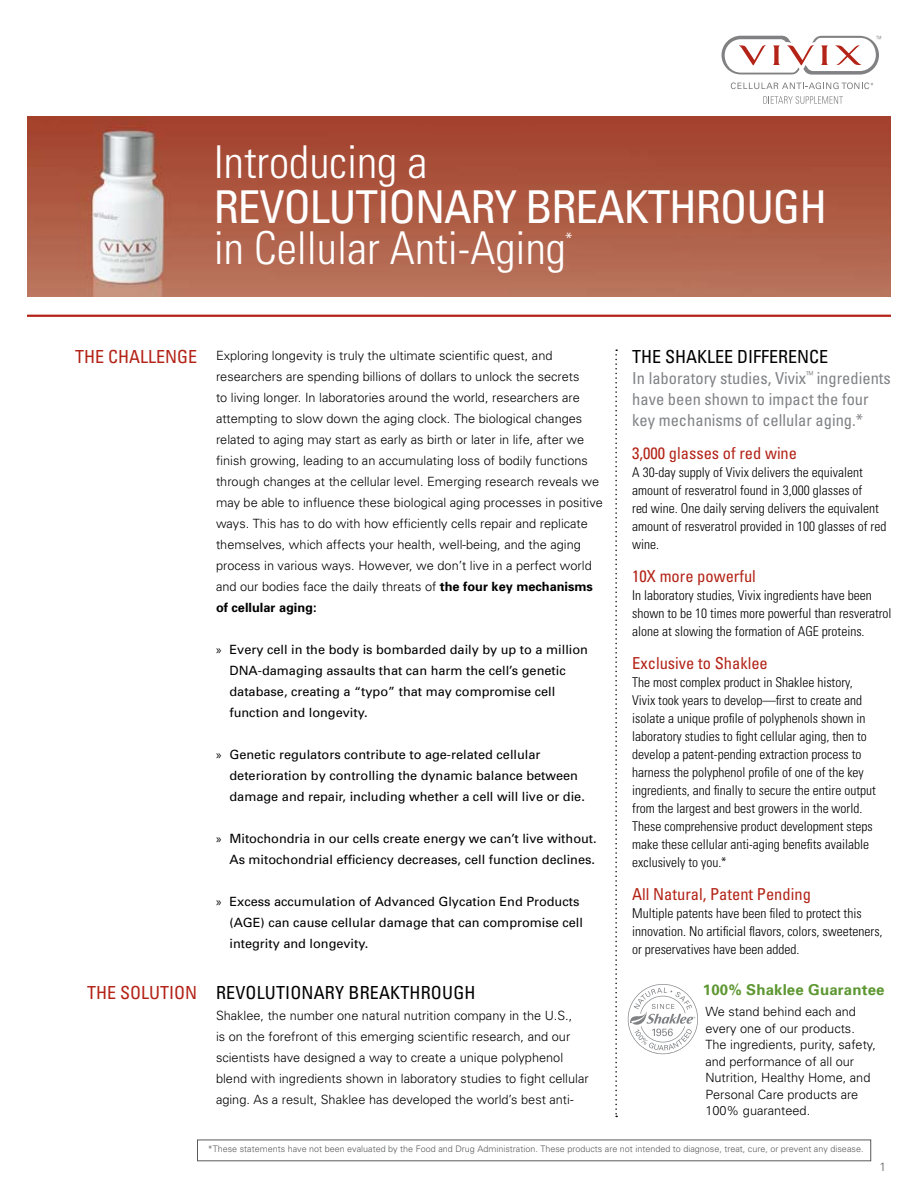
<style>
.page{position:relative;width:918px;height:1188px;background:#fff}
.page>*{position:absolute;margin:0;border:0;box-sizing:border-box;transform-origin:0 0}
.t1{font:300 condensed 45.3px "Univers";color:#fff}
.t2{font:condensed 45.3px "Univers";letter-spacing:-.025em;color:#fff}
.t3{font:300 condensed 18.3px "Univers";color:#fff}
.t4{font:condensed 18px "Univers";color:#000}
.t5{font:condensed 18px "Univers";color:#b32317}
.t6{font:condensed 16.5px/21px "Univers";color:#808285}
.t7{font:condensed 16.5px "Univers";color:#b32317}
.t8{font:700 15px "Univers";letter-spacing:.01em;color:#5d9732}
.t9{font:300 condensed 13.5px/18px "Univers";color:#000}
.t10{font:300 12.75px/21px "Univers";color:#000}
.t11{font:12.75px/21px "Univers";color:#000}
.t12{font:300 12px "Univers";color:#58595b}
.t13{font:300 9px "Univers";color:#58595b}
.s1{font-weight:700}
.s2{font-family:"Myriad Pro"}
</style>
<div class="page">
<img style="left:27px;top:117px;width:864px;height:180px">
<div style="left:197px;top:1140px;width:674px;height:21px;border:1px solid #58595b"></div>
<svg style="left:615px;top:350px;width:2px;height:767px"></svg>
<svg style="left:722px;top:36px;width:159px;height:39px"></svg>
<svg style="left:731px;top:82px;width:142px;height:7px"></svg>
<svg style="left:763px;top:96px;width:80px;height:8px"></svg>
<hr style="left:27px;top:315px;width:864px;height:2px;background:#b32317">
<svg style="left:628px;top:984px;width:70px;height:70px"></svg>
<h1 class="t1" style="left:214px;top:135px;width:215px">Introducing a</h1>
<h1 class="t2" style="left:214px;top:179px;width:615px">REVOLUTIONARY BREAKTHROUGH</h1>
<h1 class="t1" style="left:214px;top:221px;width:354px">in Cellular Anti-Aging</h1>
<h2 class="t3" style="left:565px;top:229px;width:10px">*</h2>
<h3 class="t4" style="left:632px;top:345px;width:54px">The Shaklee</h3>
<h3 class="t4" style="left:737px;top:345px;width:43px">Di fference</h3>
<p class="t6" style="left:632px;top:367px;width:260px">In laboratory studies, Vivix<sup>™</sup> ingredients have been shown to impact the four key mechanisms of cellular aging.*</p>
<p class="t7" style="left:632px;top:442px;width:166px">3,000 glasses of red wine</p>
<p class="t9" style="left:632px;top:463px;width:256px">A 30-day supply of Vivix delivers the equivalent amount of resveratrol found in 3,000 glasses of<br>red wine. One daily serving delivers the equivalent amount of resveratrol provided in 100 glasses of red wine.</p>
<p class="t7" style="left:632px;top:565px;width:125px">10X more powerful</p>
<p class="t9" style="left:632px;top:586px;width:261px">In laboratory studies, Vivix ingredients have been shown to be 10 times more powerful than resveratrol alone at slowing the formation of AGE proteins.</p>
<p class="t7" style="left:632px;top:652px;width:137px">Exclusive to Shaklee</p>
<p class="t9" style="left:632px;top:673px;width:245px">The most complex product in Shaklee history, Vivix took years to develop—first to create and isolate a unique profile of polyphenols shown in laboratory studies to fight cellular aging, then to develop a patent-pending extraction process to harness the polyphenol profile of one of the key ingredients, and finally to secure the entire output from the largest and best growers in the world.<br>These comprehensive product development steps make these cellular anti-aging benefits available exclusively to you.*</p>
<p class="t7" style="left:632px;top:883px;width:180px">All Natural, Patent Pending</p>
<p class="t9" style="left:632px;top:904px;width:252px">Multiple patents have been filed to protect this innovation. No artificial flavors, colors, sweeteners, or preservatives have been added.</p>
<h3 class="t5" style="left:75px;top:346px;width:123px">THE CHALLENGE</h3>
<p class="t10" style="left:216px;top:345px;width:388px">Exploring longevity is truly the ultimate scientific quest, and researchers are spending billions of dollars to unlock the secrets<br>to living longer. In laboratories around the world, researchers are attempting to slow down the aging clock. The biological changes related to aging may start as early as birth or later in life, after we finish growing, leading to an accumulating loss of bodily functions through changes at the cellular level. Emerging research reveals we may be able to influence these biological aging processes in positive ways. This has to do with how efficiently cells repair and replicate themselves, which affects your health, well-being, and the aging process in various ways. However, we don’t live in a perfect world and our bodies face the daily threats of <span class="s1">the four key mechanisms of cellular aging:</span></p>
<p class="t11" style="left:230px;top:639px;width:360px;text-indent:-14px"><span class="s2">»</span> Every cell in the body is bombarded daily by up to a million DNA-damaging assaults that can harm the cell’s genetic database, creating a “typo” that may compromise cell function and longevity.</p>
<p class="t11" style="left:230px;top:744px;width:357px;text-indent:-14px"><span class="s2">»</span> Genetic regulators contribute to age-related cellular deterioration by controlling the dynamic balance between damage and repair, including whether a cell will live or die.</p>
<p class="t11" style="left:216px;top:828px;width:382px;text-align:right"><span class="s2">»</span> Mitochondria in our cells create energy we can’t live without.<br>As mitochondrial efficiency decreases, cell function declines.</p>
<p class="t11" style="left:230px;top:891px;width:355px;text-indent:-14px"><span class="s2">»</span> Excess accumulation of Advanced Glycation End Products (AGE) can cause cellular damage that can compromise cell integrity and longevity.</p>
<h3 class="t4" style="left:216px;top:981px;width:21px">Revolutionary</h3>
<h3 class="t4" style="left:349px;top:981px;width:23px">Breakthrough</h3>
<p class="t10" style="left:216px;top:1005px;width:374px">Shaklee, the number one natural nutrition company in the U.S.,<br>is on the forefront of this emerging scientific research, and our scientists have designed a way to create a unique polyphenol blend with ingredients shown in laboratory studies to fight cellular aging. As a result, Shaklee has developed the world’s best anti-</p>
<h3 class="t5" style="left:87px;top:981px;width:111px">THE SOLUTION</h3>
<p class="t8" style="left:703px;top:981px;width:183px">100% Shaklee Guarantee</p>
<p class="t10" style="left:705px;top:1004px;width:172px;line-height:16.5px">We stand behind each and every one of our products.<br>The ingredients, purity, safety, and performance of all our<br>Nutrition, Healthy Home, and<br>Personal Care products are<br>100% guaranteed.</p>
<p class="t13" style="left:208px;top:1143px;width:657px">*These statements have not been evaluated by the Food and Drug Administration. These products are not intended to diagnose, treat, cure, or prevent any disease.</p>
<p class="t12" style="left:880px;top:1159px;width:8px">1</p>
</div>
